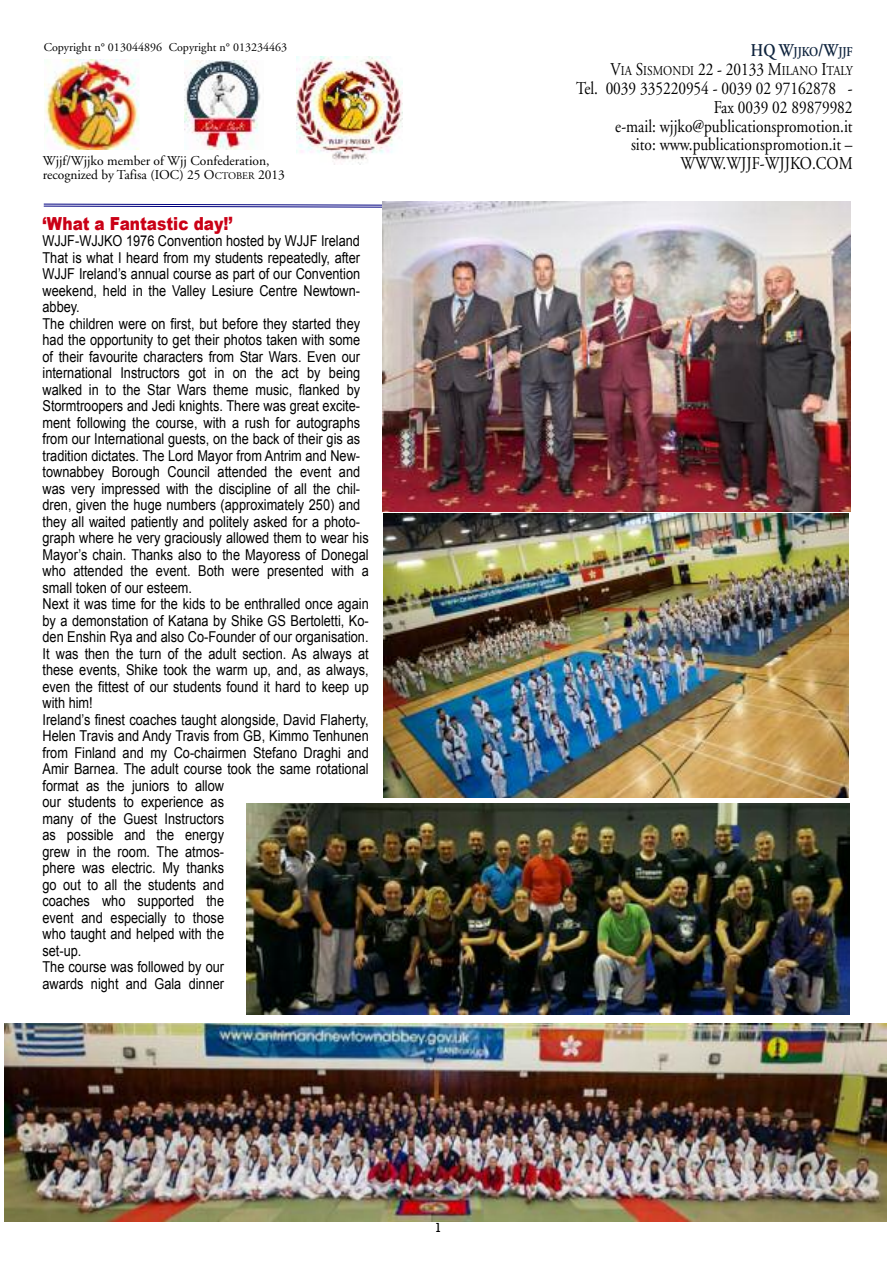
<style>
.page{position:relative;width:893px;height:1263px;background:#fff}
.page>*{position:absolute;margin:0;border:0;box-sizing:border-box;transform-origin:0 0}
.t1{font:18px/18.9px "Adobe Garamond";color:#000;text-align:right;scale:.85 1}
.t2{font:900 18px "Arial";color:#ca0016;scale:.85 1}
.t3{font:15px/16.5px "Arial";color:#000;scale:.85 1}
.t4{font:13.5px/14.4px "Adobe Garamond";color:#000}
.t5{font:13.5px/18.9px "Adobe Garamond";color:#000;text-align:right;scale:.85 1}
.t6{font:13.5px "Rockwell";color:#000}
.t7{font:12px "Adobe Garamond";color:#000}
.s1{font-size:10.2px}
.s2{font-weight:600;font-size:18px;color:#0f243e}
.s3{font-weight:600;color:#0f243e}
.s4{font-size:18px}
</style>
<div class="page">
<svg style="left:43px;top:203px;width:340px;height:7px"></svg>
<img style="left:44px;top:60px;width:96px;height:90px">
<img style="left:185px;top:61px;width:76px;height:88px">
<img style="left:296px;top:57px;width:106px;height:107px">
<img style="left:5px;top:1024px;width:881px;height:197px">
<img style="left:384px;top:514px;width:465px;height:284px">
<img style="left:247px;top:803px;width:603px;height:211px">
<img style="left:383px;top:201px;width:467px;height:310px">
<p class="t7" style="left:44px;top:43px;width:120px">Copyright n° 013044896</p>
<p class="t7" style="left:169px;top:43px;width:120px">Copyright n° 013234463</p>
<p class="t4" style="left:43px;top:155px;width:244px">Wjjf/Wjjko member of Wjj Confederation, recognized by Tafisa (IOC) 25 O<span class="s1">CTOBER</span> 2013</p>
<p class="t2" style="left:43px;top:210px;width:225px">‘What a Fantastic day!’</p>
<p class="t3" style="left:43px;top:233px;width:385px">WJJF-WJJKO 1976 Convention hosted by WJJF Ireland That is what I heard from my students repeatedly, after WJJF Ireland’s annual course as part of our Convention weekend, held in the Valley Lesiure Centre Newtown&shy;abbey.<br>The children were on first, but before they started they had the opportunity to get their photos taken with some of their favourite characters from Star Wars. Even our international Instructors got in on the act by being walked in to the Star Wars theme music, flanked by Stormtroopers and Jedi knights. There was great excite&shy;ment following the course, with a rush for autographs from our International guests, on the back of their gis as tradition dictates. The Lord Mayor from Antrim and New&shy;townabbey Borough Council attended the event and was very impressed with the discipline of all the chil&shy;dren, given the huge numbers (approximately 250) and they all waited patiently and politely asked for a photo&shy;graph where he very graciously allowed them to wear his Mayor’s chain. Thanks also to the Mayoress of Donegal who attended the event. Both were presented with a small token of our esteem.<br>Next it was time for the kids to be enthralled once again by a demonstation of Katana by Shike GS Bertoletti, Ko&shy;den Enshin Rya and also Co-Founder of our organisation.<br>It was then the turn of the adult section. As always at these events, Shike took the warm up, and, as always, even the fittest of our students found it hard to keep up with him!<br>Ireland’s finest coaches taught alongside, David Flaherty, Helen Travis and Andy Travis from GB, Kimmo Tenhunen from Finland and my Co-chairmen Stefano Draghi and Amir Barnea. The adult course took the same rotational format as the juniors to allow<br>our students to experience as<br>many of the Guest Instructors<br>as possible and the energy<br>grew in the room. The atmos-<br>phere was electric. My thanks<br>go out to all the students and<br>coaches who supported the<br>event and especially to those<br>who taught and helped with the<br>set-up.<br>The course was followed by our<br>awards night and Gala dinner</p>
<p class="t6" style="left:434px;top:1219px;width:9px">1</p>
<p class="t5" style="left:611px;top:43px;width:286px"><span class="s2">HQ W</span><span class="s3">JJKO</span><span class="s2">/W</span><span class="s3">JJF<br></span><span class="s4">V</span>IA <span class="s4">S</span>ISMONDI <span class="s4">22 - 20133 M</span>ILANO <span class="s4">I</span>TALY</p>
<p class="t1" style="left:576px;top:80px;width:327px">Tel. 0039 335220954 - 0039 02 97162878 -<br>Fax 0039 02 89879982<br>e-mail: wjjko@publicationspromotion.it<br>sito: www.publicationspromotion.it –<br>WWW.WJJF-WJJKO.COM</p>
</div>
